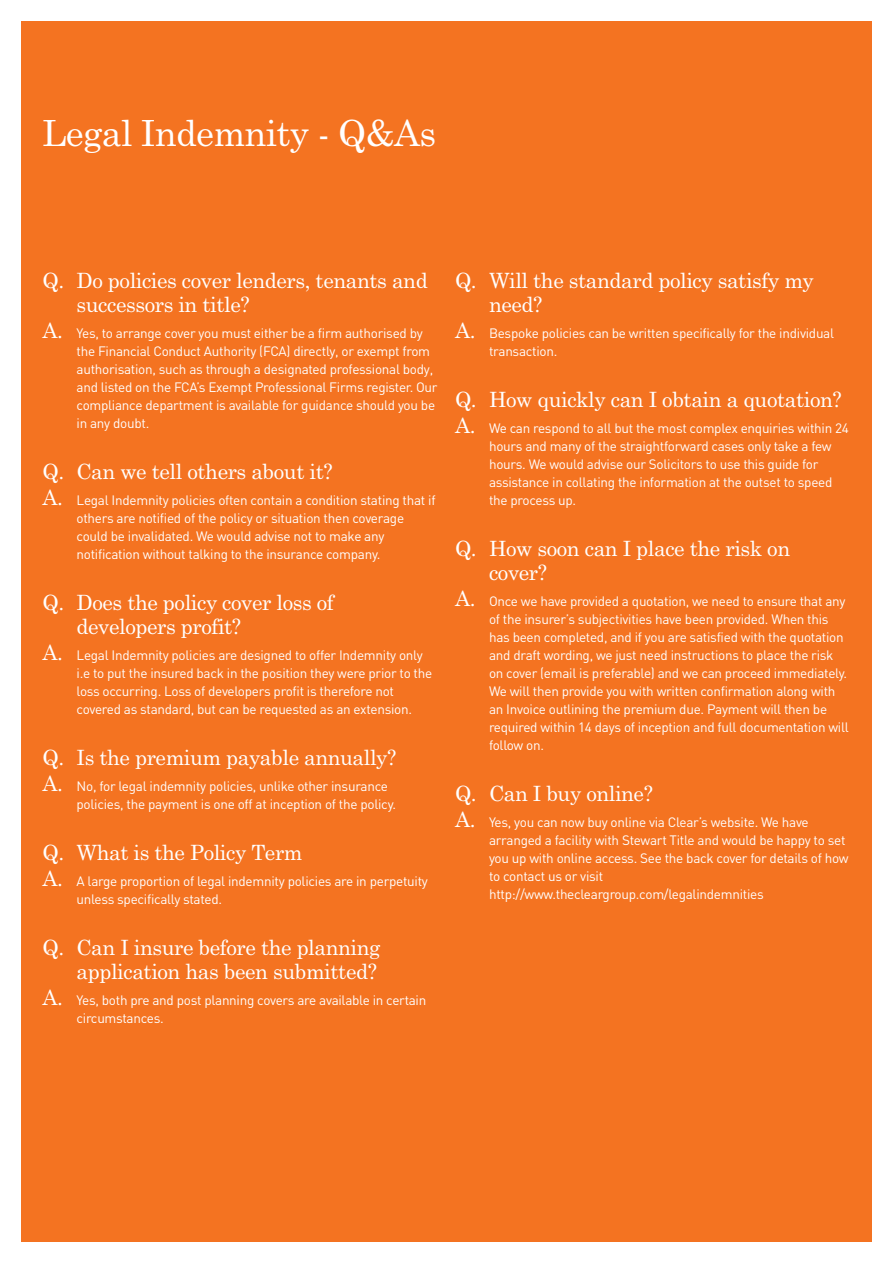
<style>
.page{position:relative;width:893px;height:1263px;background:#fff}
.page>*{position:absolute;margin:0;border:0;box-sizing:border-box;transform-origin:0 0}
.t1{font:36px "Century Schoolbook";letter-spacing:-.02em;color:#fff}
.t2{font:21px/24px "Century Schoolbook";letter-spacing:-.02em;color:#fff}
.t3{font:13.5px/18px "DIN";letter-spacing:-.02em;color:#fff}
.s1{font-family:"Century Schoolbook";font-size:21px}
</style>
<div class="page">
<div style="left:21px;top:21px;width:851px;height:1221px;background:#f47321"></div>
<h1 class="t1" style="left:43px;top:112px;width:395px">Legal Indemnity - Q&amp;As</h1>
<h2 class="t2" style="left:77px;top:268px;width:353px;text-indent:-34px">Q. Do policies cover lenders, tenants and successors in title?</h2>
<p class="t3" style="left:77px;top:324px;width:363px;text-indent:-34px"><span class="s1">A.</span> Yes, to arrange cover you must either be a firm authorised by the Financial Conduct Authority (FCA) directly, or exempt from authorisation, such as through a designated professional body, and listed on the FCA’s Exempt Professional Firms register. Our compliance department is available for guidance should you be in any doubt.</p>
<h2 class="t2" style="left:43px;top:459px;width:292px">Q. Can we tell others about it?</h2>
<p class="t3" style="left:77px;top:491px;width:361px;text-indent:-34px"><span class="s1">A.</span> Legal Indemnity policies often contain a condition stating that if others are notified of the policy or situation then coverage could be invalidated. We would advise not to make any notification without talking to the insurance company.</p>
<h2 class="t2" style="left:77px;top:590px;width:259px;text-indent:-34px">Q. Does the policy cover loss of developers profit?</h2>
<p class="t3" style="left:77px;top:646px;width:357px;text-indent:-34px"><span class="s1">A.</span> Legal Indemnity policies are designed to offer Indemnity only i.e to put the insured back in the position they were prior to the loss occurring. Loss of developers profit is therefore not covered as standard, but can be requested as an extension.</p>
<h2 class="t2" style="left:43px;top:745px;width:355px">Q. Is the premium payable annually?</h2>
<p class="t3" style="left:77px;top:777px;width:321px;text-indent:-34px"><span class="s1">A.</span> No, for legal indemnity policies, unlike other insurance policies, the payment is one off at inception of the policy.</p>
<h2 class="t2" style="left:43px;top:840px;width:262px">Q. What is the Policy Term</h2>
<p class="t3" style="left:77px;top:872px;width:353px;text-indent:-34px"><span class="s1">A.</span> A large proportion of legal indemnity policies are in perpetuity unless specifically stated.</p>
<h2 class="t2" style="left:43px;top:935px;width:339px;text-align:right">Q. Can I insure before the planning application has been submitted?</h2>
<p class="t3" style="left:77px;top:991px;width:351px;text-indent:-34px"><span class="s1">A.</span> Yes, both pre and post planning covers are available in certain circumstances.</p>
<h2 class="t2" style="left:489px;top:268px;width:326px;text-indent:-34px">Q. Will the standard policy satisfy my need?</h2>
<p class="t3" style="left:489px;top:324px;width:347px;text-indent:-34px"><span class="s1">A.</span> Bespoke policies can be written specifically for the individual transaction.</p>
<h2 class="t2" style="left:455px;top:387px;width:388px">Q. How quickly can I obtain a quotation?</h2>
<p class="t3" style="left:489px;top:419px;width:361px;text-indent:-34px"><span class="s1">A.</span> We can respond to all but the most complex enquiries within 24 hours and many of the straightforward cases only take a few hours. We would advise our Solicitors to use this guide for assistance in collating the information at the outset to speed the process up.</p>
<h2 class="t2" style="left:489px;top:536px;width:303px;text-indent:-34px">Q. How soon can I place the risk on cover?</h2>
<p class="t3" style="left:489px;top:592px;width:361px;text-indent:-34px"><span class="s1">A.</span> Once we have provided a quotation, we need to ensure that any of the insurer’s subjectivities have been provided. When this has been completed, and if you are satisfied with the quotation and draft wording, we just need instructions to place the risk on cover (email is preferable) and we can proceed immediately.<br>We will then provide you with written confirmation along with an Invoice outlining the premium due. Payment will then be required within 14 days of inception and full documentation will follow on.</p>
<h2 class="t2" style="left:455px;top:781px;width:200px">Q. Can I buy online?</h2>
<p class="t3" style="left:489px;top:813px;width:361px;text-indent:-34px"><span class="s1">A.</span> Yes, you can now buy online via Clear’s website. We have arranged a facility with Stewart Title and would be happy to set you up with online access. See the back cover for details of how to contact us or visit http://www.thecleargroup.com/legalindemnities</p>
</div>
